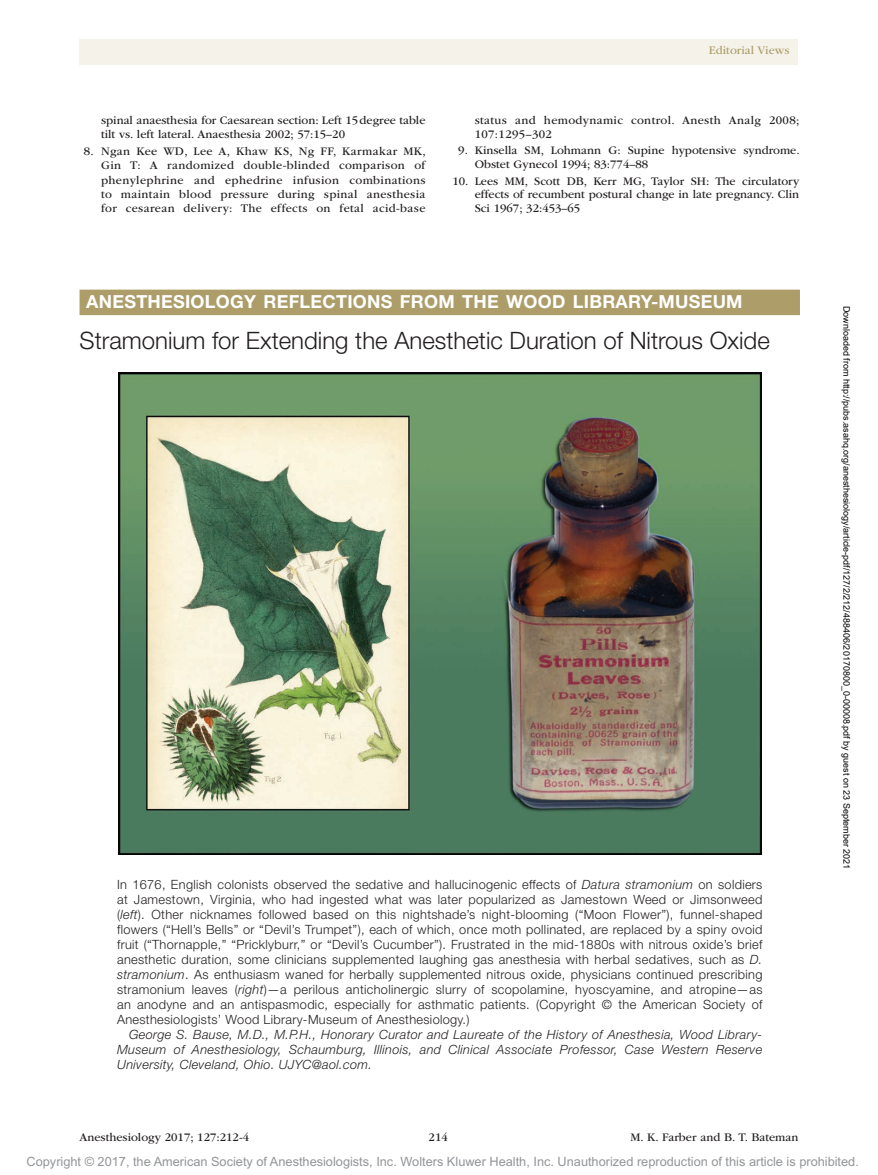
<style>
.page{position:relative;width:878px;height:1175px;background:#fff}
.page>*{position:absolute;margin:0;border:0;box-sizing:border-box;transform-origin:0 0}
.t1{font:300 24px "Helvetica Neue";color:#231f20}
.t2{font:700 18px "Helvetica Neue LT Std";letter-spacing:.015em;color:#fff}
.t3{font:300 12.75px/15px "Helvetica Neue";letter-spacing:.025em;color:#231f20;text-align:justify}
.t4{font:italic 300 12.75px/15px "Helvetica Neue";letter-spacing:.025em;color:#231f20;text-align:justify}
.t5{font:12.75px "Arial MT Std";color:#939598}
.t6{font:12px/14.1px "ITC Garamond Std";color:#231f20}
.t7{font:12px/13.6px "ITC Garamond Std";letter-spacing:.03em;color:#231f20}
.t8{font:12px "ITC Garamond Std";color:#ac9d69}
.t9{font:9px "Arial";color:#000}
.s1{font-style:italic}
</style>
<div class="page">
<div style="left:79px;top:39px;width:718px;height:25px;background:#f5f2ea"></div>
<img style="left:118px;top:372px;width:643px;height:482px">
<div style="left:80px;top:290px;width:720px;height:25px;background:#ac9d69"></div>
<p class="t6" style="left:101px;top:113px;width:326px">spinal anaesthesia for Caesarean section: Left 15degree table tilt vs. left lateral. Anaesthesia 2002; 57:15–20</p>
<p class="t6" style="left:101px;top:145px;width:326px;text-align:justify;text-indent:-17px">8. Ngan Kee WD, Lee A, Khaw KS, Ng FF, Karmakar MK, Gin T: A randomized double-blinded comparison of phenylephrine and ephedrine infusion combinations to maintain blood pressure during spinal anesthesia for cesarean delivery: The effects on fetal acid-base</p>
<p class="t8" style="left:709px;top:44px;width:82px">Editorial Views</p>
<p class="t7" style="left:474px;top:113px;width:326px">status and hemodynamic control. Anesth Analg 2008;<br>107:1295–302</p>
<p class="t6" style="left:474px;top:144px;width:326px;line-height:13.6px;text-indent:-16px">9. Kinsella SM, Lohmann G: Supine hypotensive syndrome.<br>Obstet Gynecol 1994; 83:774–88</p>
<p class="t6" style="left:474px;top:174px;width:326px;line-height:13.6px;text-align:justify;text-indent:-22px">10. Lees MM, Scott DB, Kerr MG, Taylor SH: The circulatory effects of recumbent postural change in late pregnancy. Clin Sci 1967; 32:453–65</p>
<h2 class="t2" style="left:86px;top:290px;width:657px">ANESTHESIOLOGY REFLECTIONS FROM THE WOOD LIBRARY-MUSEUM</h2>
<h1 class="t1" style="left:80px;top:326px;width:691px">Stramonium for Extending the Anesthetic Duration of Nitrous Oxide</h1>
<p class="t3" style="left:117px;top:877px;width:647px">In 1676, English colonists observed the sedative and hallucinogenic effects of <span class="s1">Datura stramonium</span> on soldiers at Jamestown, Virginia, who had ingested what was later popularized as Jamestown Weed or Jimsonweed (<span class="s1">left</span>). Other nicknames followed based on this nightshade’s night-blooming (“Moon Flower”), funnel-shaped flowers (“Hell’s Bells” or “Devil’s Trumpet”), each of which, once moth pollinated, are replaced by a spiny ovoid fruit (“Thornapple,” “Pricklyburr,” or “Devil’s Cucumber”). Frustrated in the mid-1880s with nitrous oxide’s brief anesthetic duration, some clinicians supplemented laughing gas anesthesia with herbal sedatives, such as <span class="s1">D. stramonium</span>. As enthusiasm waned for herbally supplemented nitrous oxide, physicians continued prescribing stramonium leaves (<span class="s1">right</span>)—a perilous anticholinergic slurry of scopolamine, hyoscyamine, and atropine—as an anodyne and an antispasmodic, especially for asthmatic patients. (Copyright © the American Society of Anesthesiologists’ Wood Library-Museum of Anesthesiology.)</p>
<p class="t4" style="left:117px;top:1027px;width:647px;text-indent:12px">George S. Bause, M.D., M.P.H., Honorary Curator and Laureate of the History of Anesthesia, Wood Library-Museum of Anesthesiology, Schaumburg, Illinois, and Clinical Associate Professor, Case Western Reserve University, Cleveland, Ohio. UJYC@aol.com.</p>
<p class="t6" style="left:80px;top:1129px;width:171px">Anesthesiology 2017; 127:212-4</p>
<p class="t6" style="left:428px;top:1129px;width:21px">214</p>
<p class="t6" style="left:630px;top:1129px;width:169px">M. K. Farber and B. T. Bateman</p>
<p class="t9" style="left:850px;top:306px;width:565px;rotate:90deg">Downloaded from http://pubs.asahq.org/anesthesiology/article-pdf/127/2/212/488406/20170800_0-00008.pdf by guest on 23 September 2021</p>
<p class="t5" style="left:27px;top:1154px;width:833px">Copyright © 2017, the American Society of Anesthesiologists, Inc. Wolters Kluwer Health, Inc. Unauthorized reproduction of this article is prohibited.</p>
</div>
